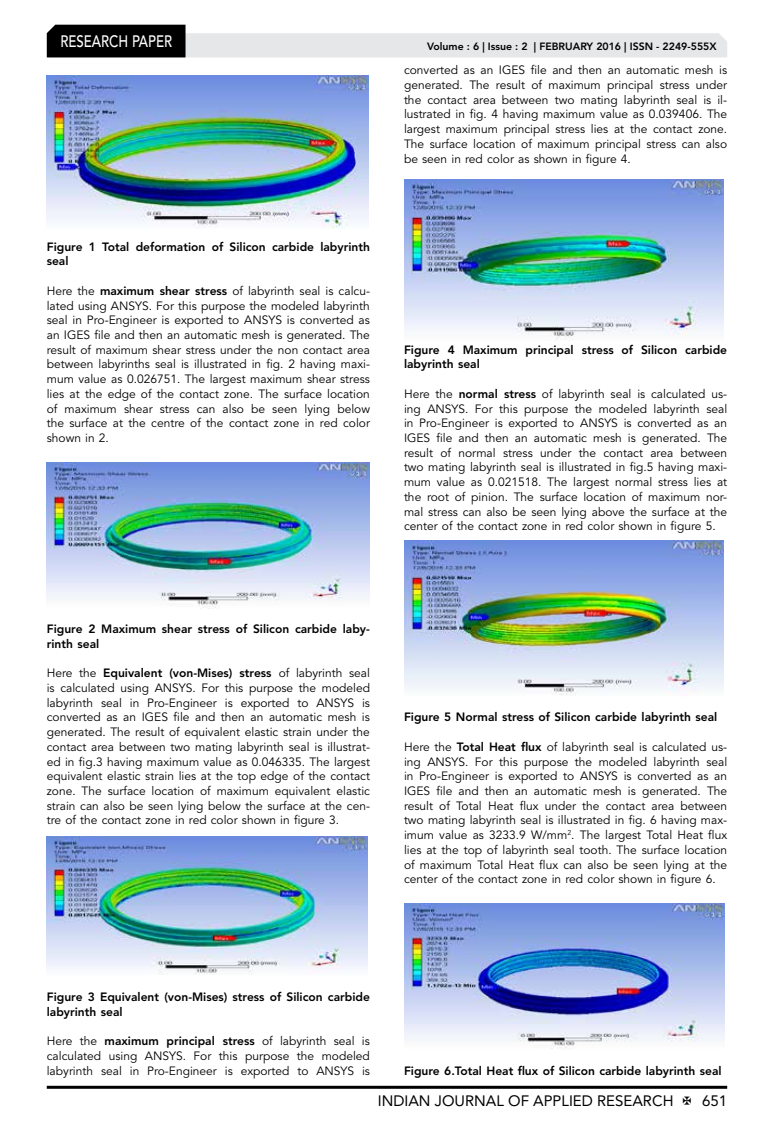
<style>
.page{position:relative;width:774px;height:1136px;background:#fff}
.page>*{position:absolute;margin:0;border:0;box-sizing:border-box;transform-origin:0 0}
.t1{font:500 16.5px "Avenir LT Std";color:#fff;scale:.8 1}
.t2{font:15px "Avenir LT Std";color:#000}
.t3{font:12px/14.7px "Avenir LT Std";color:#000;text-align:justify}
.t4{font:800 12px/14.7px "Avenir LT Std";color:#000}
.t5{font:800 10.5px "Avenir LT Std";color:#000}
.s1{font-weight:800}
</style>
<div class="page">
<hr style="left:47px;top:1085px;width:680px;height:3px;background:#000">
<svg style="left:47px;top:25px;width:680px;height:32px"></svg>
<img style="left:47px;top:76px;width:322px;height:153px">
<img style="left:47px;top:462px;width:322px;height:146px">
<img style="left:47px;top:836px;width:320px;height:139px">
<img style="left:404px;top:179px;width:320px;height:161px">
<img style="left:404px;top:541px;width:320px;height:155px">
<img style="left:404px;top:903px;width:320px;height:146px">
<h1 class="t1" style="left:60px;top:32px;width:139px">RESEARCH PAPER</h1>
<p class="t4" style="left:47px;top:239px;width:325px">Figure 1 Total deformation of Silicon carbide labyrinth seal</p>
<p class="t3" style="left:47px;top:284px;width:325px">Here the <span class="s1">maximum shear stress</span> of labyrinth seal is calcu&shy;lated using ANSYS. For this purpose the modeled labyrinth seal in Pro-Engineer is exported to ANSYS is converted as an IGES file and then an automatic mesh is generated. The result of maximum shear stress under the non contact area between labyrinths seal is illustrated in fig. 2 having maxi&shy;mum value as 0.026751. The largest maximum shear stress lies at the edge of the contact zone. The surface location of maximum shear stress can also be seen lying below the surface at the centre of the contact zone in red color shown in 2.</p>
<p class="t5" style="left:427px;top:41px;width:291px">Volume : 6 | Issue : 2 | FEBRUARY 2016 | ISSN - 2249-555X</p>
<p class="t3" style="left:404px;top:63px;width:325px">converted as an IGES file and then an automatic mesh is generated. The result of maximum principal stress under the contact area between two mating labyrinth seal is il&shy;lustrated in fig. 4 having maximum value as 0.039406. The largest maximum principal stress lies at the contact zone.<br>The surface location of maximum principal stress can also be seen in red color as shown in figure 4.</p>
<p class="t4" style="left:404px;top:342px;width:325px">Figure 4 Maximum principal stress of Silicon carbide labyrinth seal</p>
<p class="t3" style="left:404px;top:386px;width:325px">Here the <span class="s1">normal stress</span> of labyrinth seal is calculated us&shy;ing ANSYS. For this purpose the modeled labyrinth seal in Pro-Engineer is exported to ANSYS is converted as an IGES file and then an automatic mesh is generated. The result of normal stress under the contact area between two mating labyrinth seal is illustrated in fig.5 having maxi&shy;mum value as 0.021518. The largest normal stress lies at the root of pinion. The surface location of maximum nor&shy;mal stress can also be seen lying above the surface at the center of the contact zone in red color shown in figure 5.</p>
<p class="t4" style="left:47px;top:621px;width:325px">Figure 2 Maximum shear stress of Silicon carbide laby&shy;rinth seal</p>
<p class="t3" style="left:47px;top:666px;width:325px">Here the <span class="s1">Equivalent (von-Mises) stress</span> of labyrinth seal is calculated using ANSYS. For this purpose the modeled labyrinth seal in Pro-Engineer is exported to ANSYS is converted as an IGES file and then an automatic mesh is generated. The result of equivalent elastic strain under the contact area between two mating labyrinth seal is illustrat&shy;ed in fig.3 having maximum value as 0.046335. The largest equivalent elastic strain lies at the top edge of the contact zone. The surface location of maximum equivalent elastic strain can also be seen lying below the surface at the cen&shy;tre of the contact zone in red color shown in figure 3.</p>
<p class="t4" style="left:404px;top:710px;width:315px">Figure 5 Normal stress of Silicon carbide labyrinth seal</p>
<p class="t3" style="left:404px;top:739px;width:325px">Here the <span class="s1">Total Heat flux</span> of labyrinth seal is calculated us&shy;ing ANSYS. For this purpose the modeled labyrinth seal in Pro-Engineer is exported to ANSYS is converted as an IGES file and then an automatic mesh is generated. The result of Total Heat flux under the contact area between two mating labyrinth seal is illustrated in fig. 6 having max&shy;imum value as 3233.9 W/mm<sup>2</sup>. The largest Total Heat flux lies at the top of labyrinth seal tooth. The surface location of maximum Total Heat flux can also be seen lying at the center of the contact zone in red color shown in figure 6.</p>
<p class="t4" style="left:47px;top:989px;width:325px">Figure 3 Equivalent (von-Mises) stress of Silicon carbide labyrinth seal</p>
<p class="t3" style="left:47px;top:1033px;width:325px">Here the <span class="s1">maximum principal stress</span> of labyrinth seal is calculated using ANSYS. For this purpose the modeled labyrinth seal in Pro-Engineer is exported to ANSYS is</p>
<p class="t4" style="left:404px;top:1062px;width:319px">Figure 6.Total Heat flux of Silicon carbide labyrinth seal</p>
<p class="t2" style="left:378px;top:1091px;width:297px">INDIAN JOURNAL OF APPLIED RESEARCH</p>
<p class="t2" style="left:702px;top:1091px;width:27px">651</p>
</div>
